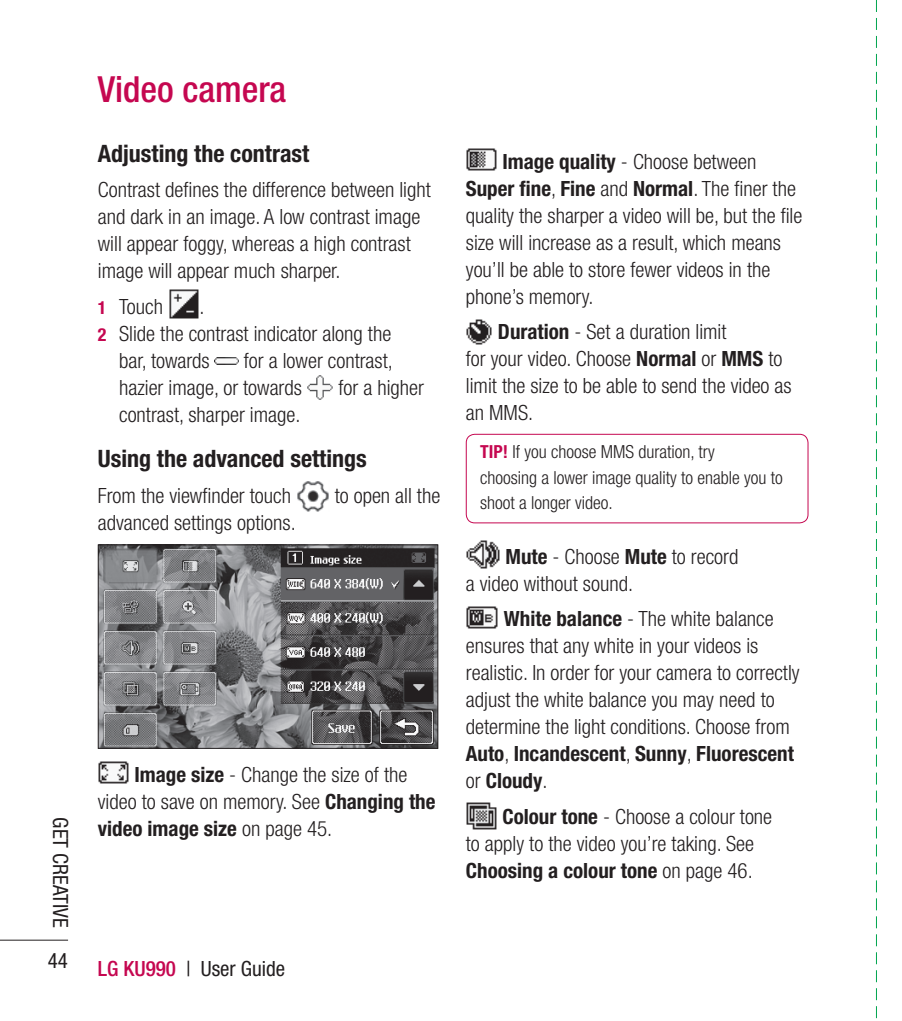
<style>
.page{position:relative;width:902px;height:1021px;background:#fff}
.page>*{position:absolute;margin:0;border:0;box-sizing:border-box;transform-origin:0 0}
.t1{font:500 condensed 36px "Helvetica Neue LT Pro";color:#c50750}
.t2{font:700 condensed 24px "Helvetica Neue LT Pro";color:#231f20}
.t3{font:300 condensed 21px/27px "Helvetica Neue LT Pro";color:#231f20}
.t4{font:condensed 21px "Helvetica Neue LT Pro";color:#231f20}
.t5{font:300 condensed 18px/25.5px "Helvetica Neue LT Pro";color:#231f20}
.s1{font-weight:700;font-size:18px;color:#c50750}
.s2{font-weight:700}
.s3{font-weight:700;color:#c50750}
.s4{font-weight:500;color:#c50750}
</style>
<div class="page">
<hr style="left:0;top:939px;width:68px;height:1px;background:#231f20">
<img style="left:169px;top:289px;width:30px;height:30px">
<img style="left:215px;top:358px;width:24px;height:7px">
<img style="left:307px;top:375px;width:26px;height:25px">
<img style="left:297px;top:481px;width:32px;height:31px">
<img style="left:98px;top:761px;width:31px;height:23px">
<img style="left:466px;top:148px;width:31px;height:23px">
<img style="left:466px;top:319px;width:26px;height:26px">
<img style="left:466px;top:540px;width:34px;height:29px">
<img style="left:466px;top:606px;width:32px;height:23px">
<img style="left:466px;top:802px;width:31px;height:28px">
<div style="left:466px;top:434px;width:342px;height:89px;border:1px solid #c50750;border-radius:9px"></div>
<img style="left:100px;top:546px;width:336px;height:200px">
<div style="left:98px;top:544px;width:340px;height:204px;border:1px solid #231f20"></div>
<p class="t4" style="left:68px;top:817px;width:112px;rotate:90deg">GET CREATIVE</p>
<p class="t4" style="left:48px;top:952px;width:22px">44</p>
<h1 class="t1" style="left:98px;top:76px;width:190px">Video camera</h1>
<p class="t2" style="left:98px;top:144px;width:213px">Adjusting the contrast</p>
<p class="t3" style="left:98px;top:178px;width:334px">Contrast defines the difference between light and dark in an image. A low contrast image will appear foggy, whereas a high contrast image will appear much sharper.</p>
<p class="t3" style="left:98px;top:295px;width:67px"><span class="s1">1</span> Touch</p>
<p class="t3" style="left:200px;top:295px;width:7px">.</p>
<p class="t3" style="left:98px;top:322px;width:295px"><span class="s1">2</span> Slide the contrast indicator along the</p>
<p class="t3" style="left:119px;top:349px;width:92px">bar, towards</p>
<p class="t3" style="left:119px;top:349px;width:275px;text-indent:125px">for a lower contrast, hazier image, or towards</p>
<p class="t3" style="left:338px;top:376px;width:87px">for a higher</p>
<p class="t3" style="left:119px;top:403px;width:183px">contrast, sharper image.</p>
<p class="t2" style="left:98px;top:450px;width:270px">Using the advanced settings</p>
<p class="t3" style="left:98px;top:484px;width:195px">From the viewfinder touch</p>
<p class="t3" style="left:334px;top:484px;width:107px">to open all the</p>
<p class="t3" style="left:98px;top:511px;width:199px">advanced settings options.</p>
<p class="t3" style="left:98px;top:762px;width:339px;text-indent:37px"><span class="s2">Image size</span> - Change the size of the video to save on memory. See <span class="s2">Changing the video image size</span> on page 45.</p>
<p class="t3" style="left:466px;top:150px;width:338px;text-indent:37px"><span class="s2">Image quality</span> - Choose between <span class="s2">Super fine</span>, <span class="s2">Fine</span> and <span class="s2">Normal</span>. The finer the quality the sharper a video will be, but the file size will increase as a result, which means you’ll be able to store fewer videos in the phone’s memory.</p>
<p class="t3" style="left:466px;top:320px;width:327px;text-indent:32px"><span class="s2">Duration</span> - Set a duration limit<br>for your video. Choose <span class="s2">Normal</span> or <span class="s2">MMS</span> to limit the size to be able to send the video as an MMS.</p>
<p class="t5" style="left:480px;top:441px;width:304px"><span class="s3">TIP!</span> If you choose MMS duration, try<br>choosing a lower image quality to enable you to shoot a longer video.</p>
<p class="t3" style="left:466px;top:545px;width:274px;text-indent:40px"><span class="s2">Mute</span> - Choose <span class="s2">Mute</span> to record a video without sound.</p>
<p class="t3" style="left:466px;top:607px;width:335px;text-indent:38px"><span class="s2">White balance</span> - The white balance ensures that any white in your videos is realistic. In order for your camera to correctly adjust the white balance you may need to determine the light conditions. Choose from <span class="s2">Auto</span>, <span class="s2">Incandescent</span>, <span class="s2">Sunny</span>, <span class="s2">Fluorescent </span>or <span class="s2">Cloudy</span>.</p>
<p class="t3" style="left:466px;top:805px;width:308px;text-indent:37px"><span class="s2">Colour tone</span> - Choose a colour tone to apply to the video you’re taking. See<br><span class="s2">Choosing a colour tone</span> on page 46.</p>
<p class="t4" style="left:98px;top:961px;width:189px"><span class="s4">LG KU990</span> | User Guide</p>
</div>
